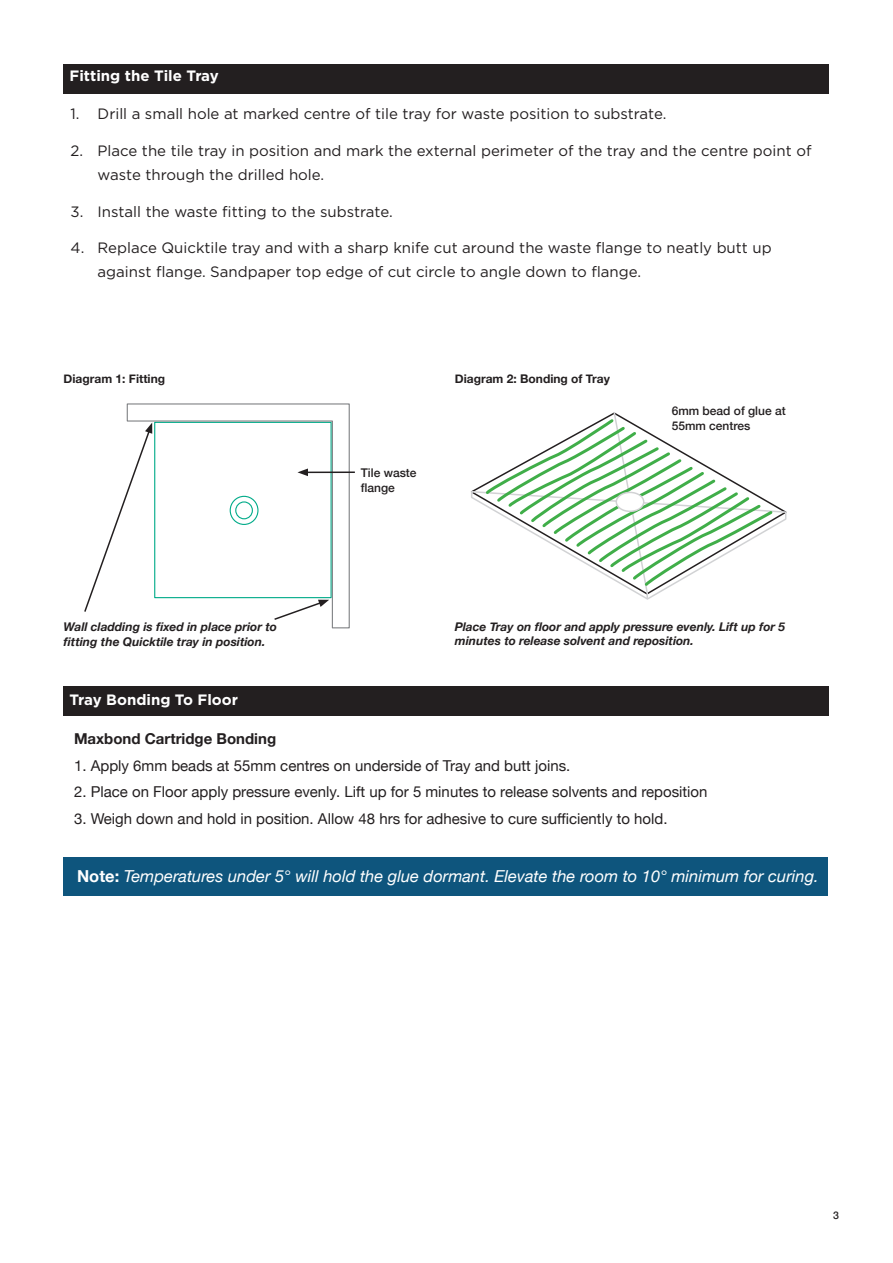
<style>
.page{position:relative;width:893px;height:1263px;background:#fff}
.page>*{position:absolute;margin:0;border:0;box-sizing:border-box;transform-origin:0 0}
.t1{font:italic 16.5px "Helvetica Neue";color:#fff}
.t2{font:15px/24px "Gotham";color:#231f20}
.t3{font:15px "Helvetica Neue";color:#231f20}
.t4{font:700 15px "Gotham";color:#fff}
.t5{font:700 15px "Helvetica Neue";color:#231f20}
.t6{font:italic 700 12px/15px "Helvetica Neue";color:#231f20}
.t7{font:500 12px/15px "Helvetica Neue";color:#231f20}
.t8{font:700 12px "Helvetica Neue";color:#231f20}
.t9{font:500 10.5px "Helvetica Neue";color:#231f20}
.s1{font-weight:700;font-style:normal}
</style>
<div class="page">
<div style="left:64px;top:64px;width:765px;height:29px;background:#231f20"></div>
<svg style="left:470px;top:412px;width:317px;height:188px"></svg>
<svg style="left:126px;top:403px;width:224px;height:226px"></svg>
<hr style="left:306px;top:471px;width:49px;height:2px;background:#231f20">
<svg style="left:297px;top:468px;width:11px;height:8px"></svg>
<svg style="left:84px;top:423px;width:68px;height:190px"></svg>
<svg style="left:273px;top:600px;width:56px;height:21px"></svg>
<div style="left:616px;top:492px;width:28px;height:19px;background:#fff;border-radius:50%"></div>
<div style="left:615px;top:492px;width:29px;height:20px;border:2px solid #d1d2d4;border-radius:50%"></div>
<div style="left:63px;top:687px;width:766px;height:29px;background:#231f20"></div>
<div style="left:63px;top:857px;width:765px;height:38px;background:#0e557d"></div>
<p class="t4" style="left:70px;top:67px;width:151px">Fitting the Tile Tray</p>
<p class="t2" style="left:71px;top:102px;width:597px">1. Drill a small hole at marked centre of tile tray for waste position to substrate.</p>
<p class="t2" style="left:98px;top:138px;width:715px;text-indent:-27px">2. Place the tile tray in position and mark the external perimeter of the tray and the centre point of waste through the drilled hole.</p>
<p class="t2" style="left:71px;top:199px;width:324px">3. Install the waste fitting to the substrate.</p>
<p class="t2" style="left:98px;top:236px;width:676px;text-indent:-27px">4. Replace Quicktile tray and with a sharp knife cut around the waste flange to neatly butt up against flange. Sandpaper top edge of cut circle to angle down to flange.</p>
<p class="t8" style="left:64px;top:369px;width:103px">Diagram 1: Fitting</p>
<p class="t8" style="left:455px;top:369px;width:157px">Diagram 2: Bonding of Tray</p>
<p class="t7" style="left:361px;top:464px;width:57px">Tile waste flange</p>
<p class="t7" style="left:672px;top:403px;width:116px;line-height:14.4px">6mm bead of glue at<br>55mm centres</p>
<p class="t6" style="left:64px;top:619px;width:215px">Wall cladding is fixed in place prior to fitting the Quicktile tray in position.</p>
<p class="t4" style="left:69px;top:691px;width:170px">Tray Bonding To Floor</p>
<p class="t6" style="left:455px;top:620px;width:332px;line-height:14.4px">Place Tray on floor and apply pressure evenly. Lift up for 5 minutes to release solvent and reposition.</p>
<p class="t5" style="left:74px;top:727px;width:204px">Maxbond Cartridge Bonding</p>
<p class="t3" style="left:74px;top:755px;width:498px">1. Apply 6mm beads at 55mm centres on underside of Tray and butt joins.</p>
<p class="t3" style="left:74px;top:781px;width:635px">2. Place on Floor apply pressure evenly. Lift up for 5 minutes to release solvents and reposition</p>
<p class="t3" style="left:74px;top:808px;width:595px">3. Weigh down and hold in position. Allow 48 hrs for adhesive to cure sufficiently to hold.</p>
<p class="t1" style="left:77px;top:864px;width:743px"><span class="s1">Note:</span> Temperatures under 5° will hold the glue dormant. Elevate the room to 10° minimum for curing.</p>
<p class="t9" style="left:833px;top:1207px;width:7px">3</p>
</div>
